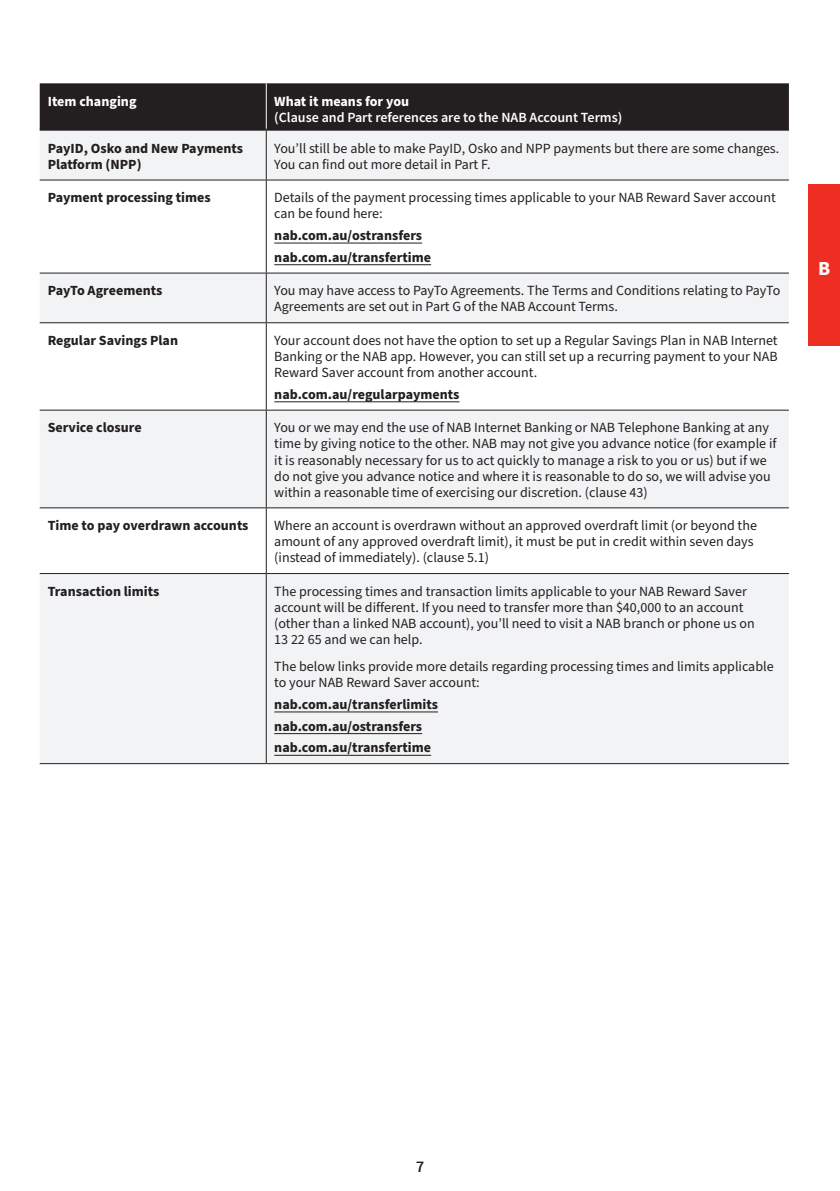
<style>
.page{position:relative;width:840px;height:1191px;background:#fff}
.page>*{position:absolute;margin:0;border:0;box-sizing:border-box;transform-origin:0 0}
.t1{font:700 20px "Source Sans Pro";color:#fff}
.t2{font:16px "Source Sans Pro";color:#231f20}
.TABLE_BODY_7_8{font:14px/16px "Source Sans Pro";color:#231f20}
.TABLE_FIRST_COLUMS_7_8_copy{font:700 14px/16px "Source Sans Pro";color:#231f20}
.TABLE_BODY_7_8-2{font:700 14px "Source Sans Pro";color:#231f20}
.TABLE_HEADER_7_8_copy{font:600 14px "Source Sans Pro";color:#fff}
.TABLE_HEADER_7_8_copy-2{font:700 14px "Source Sans Pro";color:#fff}
</style>
<div class="page">
<div style="left:808px;top:184px;width:31px;height:161px;background:#ee2e22"></div>
<div style="left:40px;top:83px;width:748px;height:46px;background:#231f20"></div>
<svg style="left:40px;top:131px;width:748px;height:632px;fill:#f2f3f4"></svg>
<hr style="left:40px;top:129px;width:226px;height:2px;background:#231f20">
<hr style="left:266px;top:129px;width:522px;height:2px;background:#231f20">
<hr style="left:40px;top:180px;width:226px;height:1px;background:#231f20">
<hr style="left:266px;top:180px;width:522px;height:1px;background:#231f20">
<hr style="left:40px;top:273px;width:226px;height:1px;background:#231f20">
<hr style="left:266px;top:273px;width:522px;height:1px;background:#231f20">
<hr style="left:40px;top:322px;width:226px;height:1px;background:#231f20">
<hr style="left:266px;top:322px;width:522px;height:1px;background:#231f20">
<hr style="left:40px;top:410px;width:226px;height:1px;background:#231f20">
<hr style="left:266px;top:410px;width:522px;height:1px;background:#231f20">
<hr style="left:40px;top:507px;width:226px;height:1px;background:#231f20">
<hr style="left:266px;top:507px;width:522px;height:1px;background:#231f20">
<hr style="left:40px;top:573px;width:226px;height:1px;background:#231f20">
<hr style="left:266px;top:573px;width:522px;height:1px;background:#231f20">
<hr style="left:40px;top:763px;width:226px;height:1px;background:#231f20">
<hr style="left:266px;top:763px;width:522px;height:1px;background:#231f20">
<hr style="left:265px;top:83px;width:1px;height:46px;background:#fff">
<hr style="left:266px;top:131px;width:1px;height:49px;background:#231f20">
<hr style="left:266px;top:180px;width:1px;height:93px;background:#231f20">
<hr style="left:266px;top:273px;width:1px;height:49px;background:#231f20">
<hr style="left:266px;top:323px;width:1px;height:87px;background:#231f20">
<hr style="left:266px;top:410px;width:1px;height:97px;background:#231f20">
<hr style="left:266px;top:508px;width:1px;height:65px;background:#231f20">
<hr style="left:266px;top:574px;width:1px;height:189px;background:#231f20">
<hr style="left:274px;top:243px;width:148px;height:1px;background:#231f20">
<hr style="left:274px;top:264px;width:157px;height:1px;background:#231f20">
<hr style="left:274px;top:401px;width:185px;height:1px;background:#231f20">
<hr style="left:274px;top:711px;width:163px;height:1px;background:#231f20">
<hr style="left:274px;top:733px;width:148px;height:1px;background:#231f20">
<hr style="left:274px;top:755px;width:157px;height:1px;background:#231f20">
<p class="TABLE_HEADER_7_8_copy-2" style="left:48px;top:91px;width:90px">Item changing</p>
<p class="TABLE_HEADER_7_8_copy-2" style="left:274px;top:91px;width:136px">What it means for you</p>
<p class="TABLE_HEADER_7_8_copy" style="left:274px;top:108px;width:349px">(Clause and Part references are to the NAB Account Terms)</p>
<p class="TABLE_FIRST_COLUMS_7_8_copy" style="left:48px;top:140px;width:197px">PayID, Osko and New Payments<br>Platform (NPP)</p>
<p class="TABLE_BODY_7_8" style="left:274px;top:140px;width:506px">You’ll still be able to make PayID, Osko and NPP payments but there are some changes.<br>You can find out more detail in Part F.</p>
<p class="TABLE_FIRST_COLUMS_7_8_copy" style="left:48px;top:190px;width:164px">Payment processing times</p>
<p class="TABLE_BODY_7_8" style="left:274px;top:190px;width:503px">Details of the payment processing times applicable to your NAB Reward Saver account can be found here:</p>
<p class="TABLE_BODY_7_8-2" style="left:274px;top:226px;width:149px">nab.com.au/ostransfers</p>
<p class="TABLE_BODY_7_8-2" style="left:274px;top:247px;width:158px">nab.com.au/transfertime</p>
<p class="TABLE_FIRST_COLUMS_7_8_copy" style="left:48px;top:283px;width:116px">PayTo Agreements</p>
<p class="TABLE_BODY_7_8" style="left:274px;top:283px;width:507px">You may have access to PayTo Agreements. The Terms and Conditions relating to PayTo<br>Agreements are set out in Part G of the NAB Account Terms.</p>
<p class="TABLE_FIRST_COLUMS_7_8_copy" style="left:48px;top:333px;width:132px">Regular Savings Plan</p>
<p class="TABLE_BODY_7_8" style="left:274px;top:333px;width:504px;text-align:justify">Your account does not have the option to set up a Regular Savings Plan in NAB Internet Banking or the NAB app. However, you can still set up a recurring payment to your NAB Reward Saver account from another account.</p>
<p class="TABLE_BODY_7_8-2" style="left:274px;top:384px;width:186px">nab.com.au/regularpayments</p>
<p class="TABLE_FIRST_COLUMS_7_8_copy" style="left:48px;top:420px;width:95px">Service closure</p>
<p class="TABLE_BODY_7_8" style="left:274px;top:420px;width:503px">You or we may end the use of NAB Internet Banking or NAB Telephone Banking at any time by giving notice to the other. NAB may not give you advance notice (for example if it is reasonably necessary for us to act quickly to manage a risk to you or us) but if we do not give you advance notice and where it is reasonable to do so, we will advise you within a reasonable time of exercising our discretion. (clause 43)</p>
<p class="TABLE_FIRST_COLUMS_7_8_copy" style="left:48px;top:518px;width:202px">Time to pay overdrawn accounts</p>
<p class="TABLE_BODY_7_8" style="left:274px;top:518px;width:484px">Where an account is overdrawn without an approved overdraft limit (or beyond the amount of any approved overdraft limit), it must be put in credit within seven days (instead of immediately). (clause 5.1)</p>
<p class="TABLE_FIRST_COLUMS_7_8_copy" style="left:48px;top:583px;width:113px">Transaction limits</p>
<p class="TABLE_BODY_7_8" style="left:274px;top:583px;width:481px">The processing times and transaction limits applicable to your NAB Reward Saver account will be different. If you need to transfer more than $40,000 to an account (other than a linked NAB account), you’ll need to visit a NAB branch or phone us on 13 22 65 and we can help.</p>
<p class="TABLE_BODY_7_8" style="left:274px;top:659px;width:500px">The below links provide more details regarding processing times and limits applicable to your NAB Reward Saver account:</p>
<p class="TABLE_BODY_7_8-2" style="left:274px;top:695px;width:165px">nab.com.au/transferlimits</p>
<p class="TABLE_BODY_7_8-2" style="left:274px;top:716px;width:149px">nab.com.au/ostransfers</p>
<p class="TABLE_BODY_7_8-2" style="left:274px;top:738px;width:158px">nab.com.au/transfertime</p>
<h1 class="t1" style="left:817px;top:255px;width:14px">B</h1>
<p class="t2" style="left:416px;top:1156px;width:9px">7</p>
</div>
